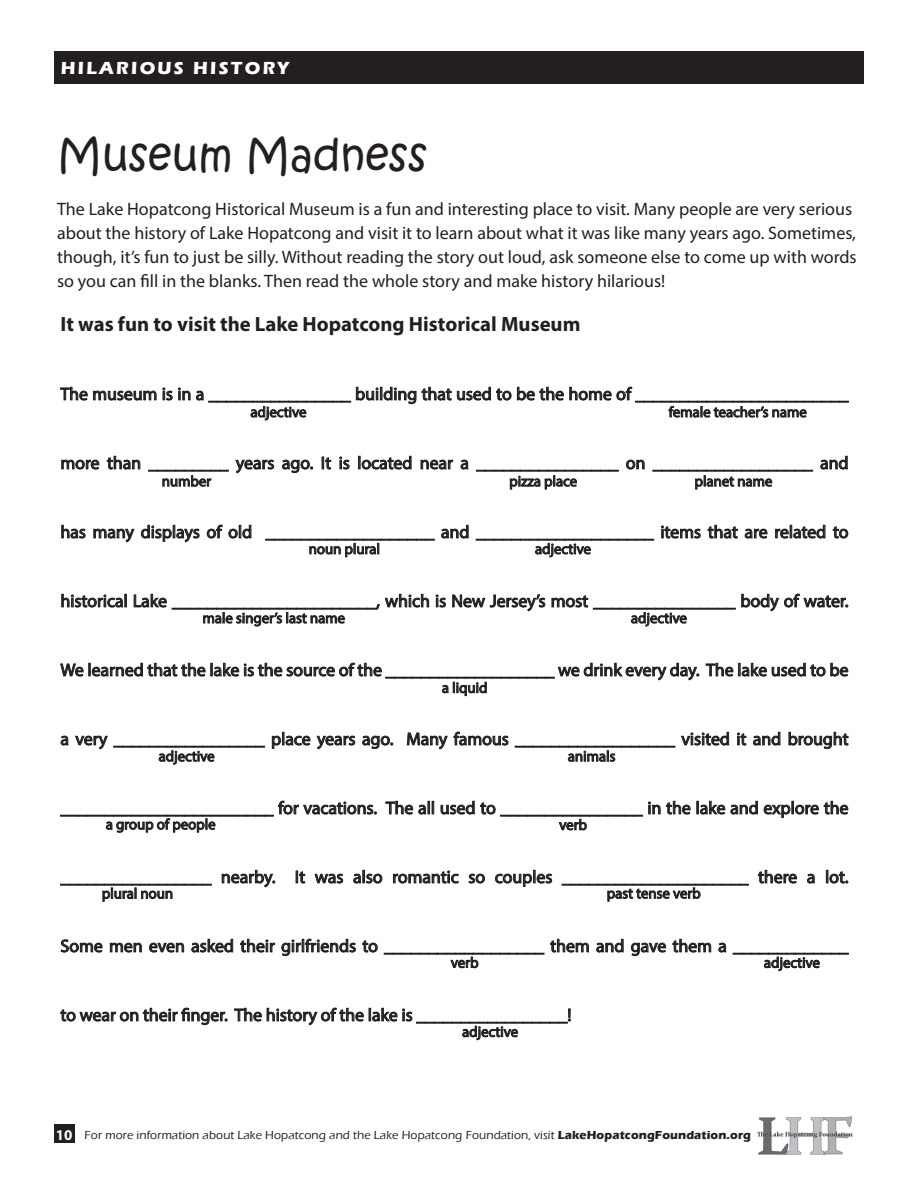
<style>
.page{position:relative;width:918px;height:1188px;background:#fff}
.page>*{position:absolute;margin:0;border:0;box-sizing:border-box;transform-origin:0 0}
.t1{font:42px "Kristen ITC";color:#231f20}
.t2{font:700 20.7px "Myriad Pro";color:#231f20}
.t3{font:18px/24px "Myriad Pro";color:#231f20}
.t4{font:700 18px "Eras ITC";letter-spacing:.13em;color:#fff}
.t5{font:17.7px "Myriad Pro";color:#231f20}
.t6{font:700 15px "Myriad Pro";color:#fff}
.t7{font:14.85px "Myriad Pro";color:#231f20}
.t8{font:500 12px "Eras ITC";letter-spacing:.01em;color:#231f20}
.s1{font-weight:700}
</style>
<div class="page">
<div style="left:54px;top:52px;width:810px;height:32px;background:#231f20"></div>
<svg style="left:60px;top:386px;width:97px;height:15px"></svg>
<svg style="left:61px;top:460px;width:38px;height:10px"></svg>
<svg style="left:107px;top:456px;width:33px;height:14px"></svg>
<svg style="left:236px;top:459px;width:38px;height:14px"></svg>
<svg style="left:282px;top:459px;width:31px;height:14px"></svg>
<svg style="left:322px;top:457px;width:9px;height:13px"></svg>
<svg style="left:340px;top:457px;width:10px;height:13px"></svg>
<svg style="left:358px;top:456px;width:54px;height:14px"></svg>
<svg style="left:421px;top:459px;width:32px;height:11px"></svg>
<svg style="left:461px;top:459px;width:7px;height:11px"></svg>
<svg style="left:626px;top:460px;width:19px;height:10px"></svg>
<svg style="left:820px;top:456px;width:28px;height:14px"></svg>
<svg style="left:61px;top:525px;width:25px;height:14px"></svg>
<svg style="left:93px;top:528px;width:42px;height:15px"></svg>
<svg style="left:141px;top:525px;width:59px;height:17px"></svg>
<svg style="left:207px;top:525px;width:16px;height:14px"></svg>
<svg style="left:229px;top:525px;width:22px;height:14px"></svg>
<svg style="left:441px;top:525px;width:28px;height:14px"></svg>
<svg style="left:661px;top:526px;width:40px;height:13px"></svg>
<svg style="left:708px;top:525px;width:30px;height:14px"></svg>
<svg style="left:745px;top:528px;width:22px;height:11px"></svg>
<svg style="left:775px;top:525px;width:50px;height:14px"></svg>
<svg style="left:833px;top:526px;width:15px;height:13px"></svg>
<svg style="left:61px;top:594px;width:66px;height:14px"></svg>
<svg style="left:436px;top:595px;width:10px;height:13px"></svg>
<svg style="left:452px;top:594px;width:93px;height:17px"></svg>
<svg style="left:706px;top:662px;width:142px;height:15px"></svg>
<svg style="left:61px;top:735px;width:7px;height:11px"></svg>
<svg style="left:75px;top:736px;width:33px;height:13px"></svg>
<svg style="left:272px;top:732px;width:38px;height:17px"></svg>
<svg style="left:317px;top:735px;width:38px;height:14px"></svg>
<svg style="left:362px;top:735px;width:31px;height:14px"></svg>
<svg style="left:407px;top:731px;width:102px;height:19px"></svg>
<svg style="left:681px;top:732px;width:48px;height:14px"></svg>
<svg style="left:737px;top:733px;width:9px;height:13px"></svg>
<svg style="left:753px;top:732px;width:27px;height:14px"></svg>
<svg style="left:789px;top:731px;width:59px;height:18px"></svg>
<svg style="left:385px;top:801px;width:49px;height:14px"></svg>
<svg style="left:697px;top:801px;width:61px;height:14px"></svg>
<svg style="left:764px;top:801px;width:84px;height:17px"></svg>
<svg style="left:222px;top:870px;width:53px;height:18px"></svg>
<svg style="left:296px;top:871px;width:9px;height:13px"></svg>
<svg style="left:315px;top:873px;width:28px;height:11px"></svg>
<svg style="left:353px;top:870px;width:29px;height:14px"></svg>
<svg style="left:393px;top:871px;width:66px;height:13px"></svg>
<svg style="left:468px;top:874px;width:17px;height:10px"></svg>
<svg style="left:495px;top:869px;width:57px;height:18px"></svg>
<svg style="left:758px;top:870px;width:39px;height:14px"></svg>
<svg style="left:807px;top:873px;width:8px;height:11px"></svg>
<svg style="left:826px;top:870px;width:22px;height:14px"></svg>
<svg style="left:61px;top:939px;width:42px;height:14px"></svg>
<svg style="left:110px;top:943px;width:32px;height:10px"></svg>
<svg style="left:149px;top:943px;width:35px;height:10px"></svg>
<svg style="left:191px;top:939px;width:42px;height:14px"></svg>
<svg style="left:240px;top:939px;width:35px;height:14px"></svg>
<svg style="left:281px;top:939px;width:75px;height:18px"></svg>
<svg style="left:362px;top:940px;width:16px;height:13px"></svg>
<svg style="left:550px;top:939px;width:39px;height:14px"></svg>
<svg style="left:596px;top:939px;width:28px;height:14px"></svg>
<svg style="left:631px;top:942px;width:35px;height:14px"></svg>
<svg style="left:672px;top:939px;width:39px;height:14px"></svg>
<svg style="left:718px;top:942px;width:8px;height:11px"></svg>
<svg style="left:60px;top:1008px;width:167px;height:18px"></svg>
<svg style="left:163px;top:386px;width:253px;height:35px"></svg>
<svg style="left:476px;top:539px;width:178px;height:19px"></svg>
<svg style="left:552px;top:594px;width:296px;height:33px"></svg>
<svg style="left:114px;top:746px;width:151px;height:19px"></svg>
<svg style="left:234px;top:1008px;width:337px;height:32px"></svg>
<svg style="left:422px;top:386px;width:427px;height:32px"></svg>
<svg style="left:148px;top:470px;width:81px;height:17px"></svg>
<svg style="left:476px;top:470px;width:143px;height:20px"></svg>
<svg style="left:653px;top:470px;width:160px;height:20px"></svg>
<svg style="left:265px;top:539px;width:170px;height:19px"></svg>
<svg style="left:134px;top:594px;width:295px;height:33px"></svg>
<svg style="left:60px;top:662px;width:639px;height:34px"></svg>
<svg style="left:515px;top:746px;width:160px;height:16px"></svg>
<svg style="left:60px;top:801px;width:317px;height:32px"></svg>
<svg style="left:441px;top:800px;width:250px;height:31px"></svg>
<svg style="left:60px;top:884px;width:152px;height:18px"></svg>
<svg style="left:562px;top:884px;width:187px;height:18px"></svg>
<svg style="left:384px;top:953px;width:160px;height:15px"></svg>
<svg style="left:733px;top:953px;width:116px;height:18px"></svg>
<img style="left:758px;top:1116px;width:94px;height:38px">
<div style="left:54px;top:1125px;width:21px;height:18px;background:#231f20"></div>
<p class="t4" style="left:61px;top:58px;width:230px">HILARIOUS HISTORY</p>
<p class="t1" style="left:57px;top:127px;width:372px">Museum Madness</p>
<p class="t3" style="left:57px;top:196px;width:801px">The Lake Hopatcong Historical Museum is a fun and interesting place to visit. Many people are very serious about the history of Lake Hopatcong and visit it to learn about what it was like many years ago. Sometimes, though, it’s fun to just be silly. Without reading the story out loud, ask someone else to come up with words so you can fill in the blanks. Then read the whole story and make history hilarious!</p>
<p class="t2" style="left:60px;top:310px;width:522px">It was fun to visit the Lake Hopatcong Historical Museum</p>
<p class="t5" style="left:60px;top:383px;width:790px">The museum is in a ________________ building that used to be the home of ________________________</p>
<p class="t7" style="left:250px;top:403px;width:58px">adjective</p>
<p class="t7" style="left:669px;top:403px;width:139px">female teacher’s name</p>
<p class="t5" style="left:60px;top:452px;width:790px">more than _________ years ago. It is located near a ________________ on __________________ and</p>
<p class="t7" style="left:162px;top:472px;width:51px">number</p>
<p class="t7" style="left:509px;top:472px;width:69px">pizza place</p>
<p class="t7" style="left:695px;top:472px;width:79px">planet name</p>
<p class="t5" style="left:60px;top:521px;width:789px">has many displays of old ___________________ and ____________________ items that are related to</p>
<p class="t7" style="left:309px;top:540px;width:73px">noun plural</p>
<p class="t7" style="left:535px;top:540px;width:58px">adjective</p>
<p class="t5" style="left:60px;top:590px;width:790px">historical Lake _______________________, which is New Jersey’s most ________________ body of water.</p>
<p class="t7" style="left:202px;top:609px;width:144px">male singer’s last name</p>
<p class="t7" style="left:631px;top:609px;width:58px">adjective</p>
<p class="t5" style="left:60px;top:659px;width:789px">We learned that the lake is the source of the ___________________ we drink every day. The lake used to be</p>
<p class="t7" style="left:442px;top:679px;width:47px">a liquid</p>
<p class="t5" style="left:60px;top:728px;width:790px">a very _________________ place years ago. Many famous __________________ visited it and brought</p>
<p class="t7" style="left:159px;top:747px;width:58px">adjective</p>
<p class="t7" style="left:568px;top:747px;width:49px">animals</p>
<p class="t5" style="left:60px;top:797px;width:789px">________________________ for vacations. The all used to ________________ in the lake and explore the</p>
<p class="t7" style="left:106px;top:815px;width:111px">a group of people</p>
<p class="t7" style="left:559px;top:816px;width:29px">verb</p>
<p class="t5" style="left:60px;top:866px;width:790px">_________________ nearby. It was also romantic so couples _____________________ there a lot.</p>
<p class="t7" style="left:102px;top:884px;width:73px">plural noun</p>
<p class="t7" style="left:607px;top:884px;width:95px">past tense verb</p>
<p class="t5" style="left:60px;top:935px;width:790px">Some men even asked their girlfriends to __________________ them and gave them a _____________</p>
<p class="t7" style="left:451px;top:953px;width:29px">verb</p>
<p class="t7" style="left:764px;top:953px;width:58px">adjective</p>
<p class="t5" style="left:60px;top:1004px;width:512px">to wear on their finger. The history of the lake is _________________!</p>
<p class="t7" style="left:462px;top:1023px;width:58px">adjective</p>
<p class="t6" style="left:56px;top:1125px;width:18px">10</p>
<p class="t8" style="left:84px;top:1128px;width:668px">For more information about Lake Hopatcong and the Lake Hopatcong Foundation, visit <span class="s1">LakeHopatcongFoundation.org</span></p>
</div>
